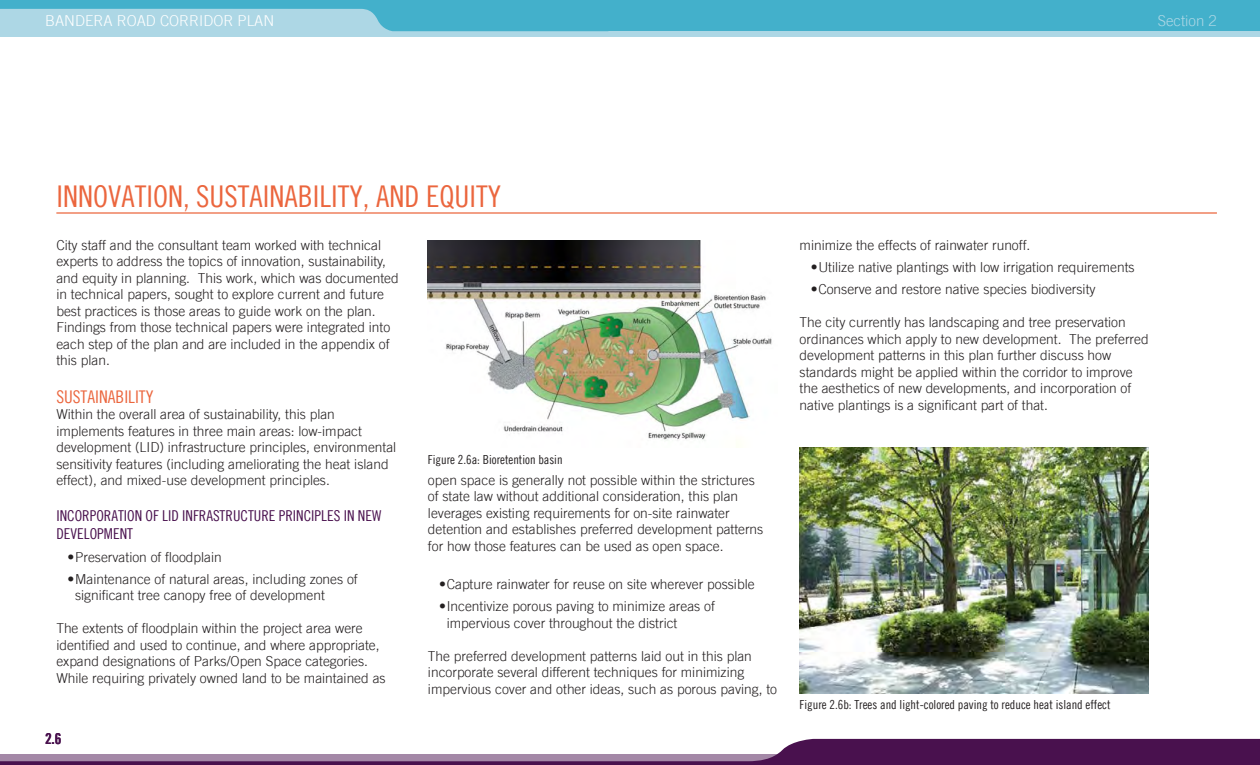
<style>
.page{position:relative;width:1260px;height:765px;background:#fff}
.page>*{position:absolute;margin:0;border:0;box-sizing:border-box;transform-origin:0 0}
.Header_Style_1{font:30px "Trade Gothic Cond Eighteen";color:#eb663e}
.Header_Style_2{font:17.5px "Trade Gothic Cond Eighteen";color:#eb663e}
.Header_Style_3{font:15px/18px "Trade Gothic Cond Eighteen";color:#49114e}
.t1{font:300 15px "Trade Gothic LT";color:#fff}
.t2{font:300 15px "Trade Gothic LT";color:#add7e5}
.t3{font:15px "Trade Gothic Bold Cond Twenty";color:#49114e}
.t4{font:300 13.75px/16.5px "Trade Gothic LT";color:#231f20}
.Image_Caption{font:12.5px "Trade Gothic Cond Eighteen";color:#231f20}
</style>
<div class="page">
<svg style="left:0;top:739px;width:1260px;height:26px"></svg>
<div style="left:0;top:0;width:1260px;height:37px;background:#add7e5"></div>
<svg style="left:0;top:0;width:608px;height:31px"></svg>
<div style="left:608px;top:0;width:652px;height:31px;background:#43b0cb"></div>
<hr style="left:56px;top:212px;width:1161px;height:2px;background:#eb663e">
<img style="left:428px;top:240px;width:344px;height:201px">
<img style="left:800px;top:447px;width:349px;height:246px">
<p class="t1" style="left:45px;top:11px;width:231px">BANDERA ROAD CORRIDOR PLAN</p>
<p class="t2" style="left:1158px;top:11px;width:61px">Section 2</p>
<p class="Header_Style_1" style="left:56px;top:178px;width:446px">INNOVATION, SUSTAINABILITY, AND EQUITY</p>
<p class="t4" style="left:56px;top:237px;width:344px">City staff and the consultant team worked with technical experts to address the topics of innovation, sustainability, and equity in planning. This work, which was documented in technical papers, sought to explore current and future best practices is those areas to guide work on the plan.<br>Findings from those technical papers were integrated into each step of the plan and are included in the appendix of this plan.</p>
<p class="Header_Style_2" style="left:56px;top:386px;width:99px">SUSTAINABILITY</p>
<p class="t4" style="left:56px;top:406px;width:341px">Within the overall area of sustainability, this plan implements features in three main areas: low-impact development (LID) infrastructure principles, environmental sensitivity features (including ameliorating the heat island effect), and mixed-use development principles.</p>
<p class="Header_Style_3" style="left:56px;top:507px;width:326px">INCORPORATION OF LID INFRASTRUCTURE PRINCIPLES IN NEW<br>DEVELOPMENT</p>
<p class="t4" style="left:68px;top:548px;width:156px">•Preservation of floodplain</p>
<p class="t4" style="left:75px;top:570px;width:284px;text-indent:-8px">•Maintenance of natural areas, including zones of significant tree canopy free of development</p>
<p class="t4" style="left:56px;top:620px;width:331px">The extents of floodplain within the project area were identified and used to continue, and where appropriate, expand designations of Parks/Open Space categories.<br>While requiring privately owned land to be maintained as</p>
<p class="t3" style="left:45px;top:729px;width:18px">2.6</p>
<p class="Image_Caption" style="left:428px;top:452px;width:136px">Figure 2.6a: Bioretention basin</p>
<p class="t4" style="left:428px;top:471px;width:337px">open space is generally not possible within the strictures of state law without additional consideration, this plan leverages existing requirements for on-site rainwater detention and establishes preferred development patterns for how those features can be used as open space.</p>
<p class="t4" style="left:439px;top:576px;width:317px">•Capture rainwater for reuse on site wherever possible</p>
<p class="t4" style="left:447px;top:598px;width:270px;text-indent:-8px">•Incentivize porous paving to minimize areas of impervious cover throughout the district</p>
<p class="t4" style="left:428px;top:647px;width:351px">The preferred development patterns laid out in this plan incorporate several different techniques for minimizing impervious cover and other ideas, such as porous paving, to</p>
<p class="t4" style="left:800px;top:237px;width:232px">minimize the effects of rainwater runoff.</p>
<p class="t4" style="left:811px;top:259px;width:325px">•Utilize native plantings with low irrigation requirements</p>
<p class="t4" style="left:811px;top:281px;width:286px">•Conserve and restore native species biodiversity</p>
<p class="t4" style="left:800px;top:314px;width:351px">The city currently has landscaping and tree preservation ordinances which apply to new development. The preferred development patterns in this plan further discuss how standards might be applied within the corridor to improve the aesthetics of new developments, and incorporation of native plantings is a significant part of that.</p>
<p class="Image_Caption" style="left:800px;top:697px;width:312px">Figure 2.6b: Trees and light-colored paving to reduce heat island effect</p>
</div>
